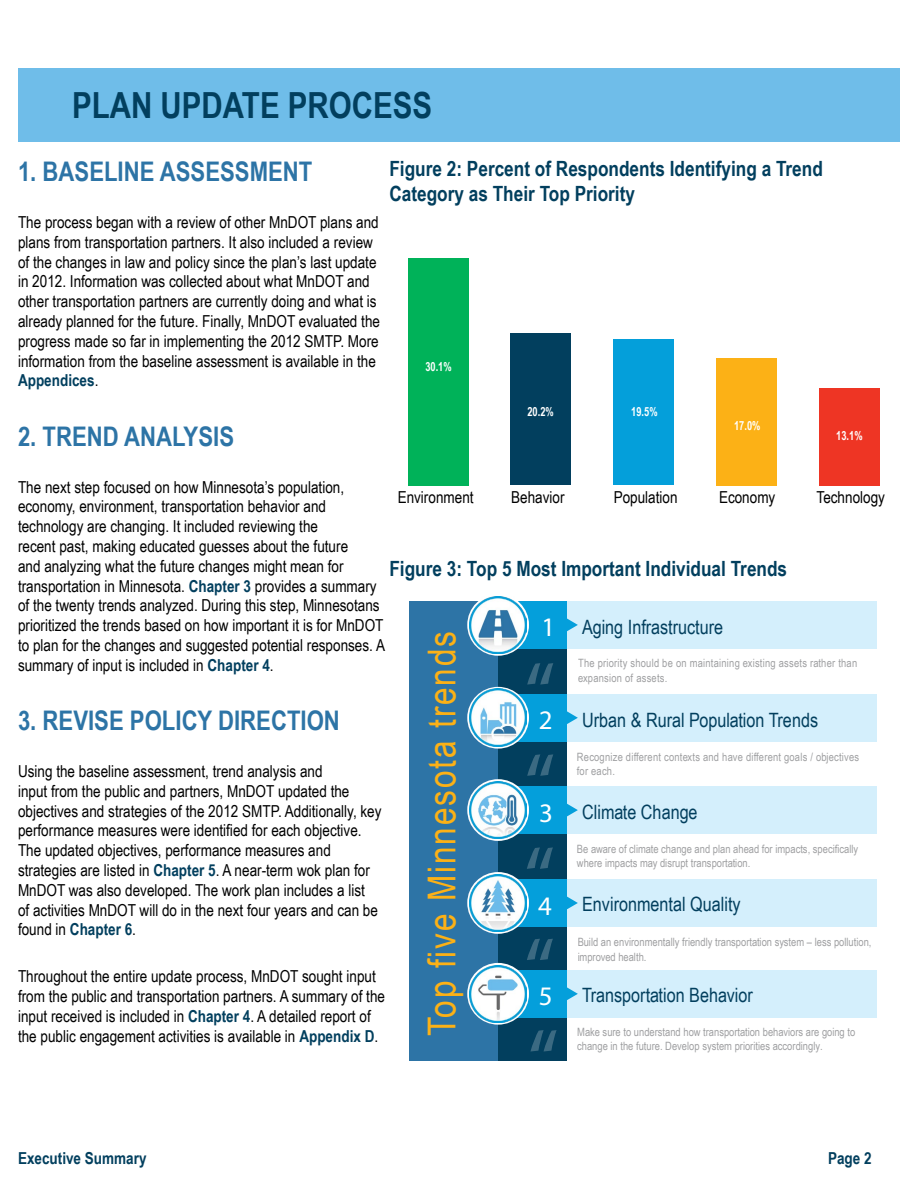
<style>
.page{position:relative;width:918px;height:1188px;background:#fff}
.page>*{position:absolute;margin:0;border:0;box-sizing:border-box;transform-origin:0 0}
.t1{font:87.75px "Oswald";color:#fff}
.t2{font:38.55px "Arial Narrow";letter-spacing:.05em;color:#fcb116}
.Heading_1{font:700 36px "Arial Narrow";color:#023f5e}
.Heading_2{font:700 27px "Arial Narrow";color:#2d74a6}
.Figure_Titles{font:700 21px/25.2px "Arial Narrow";color:#023f5e}
.t3{font:19.8px "Arial Narrow";color:#023f5e}
.Body{font:16.5px/19.8px "Arial Narrow";color:#000}
.t4{font:700 16.5px "Arial Narrow";color:#023f5e}
.t5{font:700 12.6px "Arial Narrow";color:#fff;scale:.9 1}
.t6{font:11.55px "Arial Narrow";color:#000;scale:.9 1}
.t7{font:11.4px/13.8px "Arial Narrow";color:#6d6e71}
.t8{font:11.4px/15.6px "Arial Narrow";letter-spacing:.02em;color:#6d6e71}
.s1{font-weight:700;color:#023f5e}
.s2{font-family:"Oswald";font-size:26.85px;color:#fff}
</style>
<div class="page">
<div style="left:18px;top:68px;width:882px;height:74px;background:#6fbde9"></div>
<div style="left:819px;top:388px;width:61px;height:97px;background:#ee3524"></div>
<div style="left:716px;top:358px;width:61px;height:127px;background:#fcb116"></div>
<div style="left:613px;top:340px;width:61px;height:145px;background:#049fda"></div>
<div style="left:510px;top:333px;width:61px;height:152px;background:#023f5e"></div>
<div style="left:408px;top:258px;width:61px;height:227px;background:#00b259"></div>
<div style="left:410px;top:601px;width:88px;height:460px;background:#2d74a6"></div>
<div style="left:498px;top:601px;width:69px;height:460px;background:#023f5e"></div>
<div style="left:564px;top:694px;width:313px;height:48px;background:#d4effc"></div>
<div style="left:499px;top:694px;width:68px;height:48px;background:#049fdb"></div>
<svg style="left:567px;top:711px;width:11px;height:13px"></svg>
<svg style="left:467px;top:687px;width:62px;height:62px"></svg>
<img style="left:469px;top:689px;width:58px;height:57px">
<div style="left:562px;top:786px;width:315px;height:48px;background:#d4effc"></div>
<div style="left:499px;top:786px;width:68px;height:48px;background:#049fdb"></div>
<svg style="left:567px;top:803px;width:11px;height:14px"></svg>
<svg style="left:467px;top:779px;width:62px;height:62px"></svg>
<img style="left:469px;top:781px;width:58px;height:58px">
<div style="left:562px;top:879px;width:315px;height:48px;background:#d4effc"></div>
<div style="left:499px;top:879px;width:68px;height:48px;background:#049fdb"></div>
<svg style="left:567px;top:896px;width:11px;height:14px"></svg>
<svg style="left:467px;top:872px;width:62px;height:62px"></svg>
<img style="left:469px;top:874px;width:58px;height:58px">
<div style="left:562px;top:970px;width:315px;height:48px;background:#d4effc"></div>
<div style="left:499px;top:970px;width:68px;height:48px;background:#049fdb"></div>
<svg style="left:567px;top:987px;width:11px;height:13px"></svg>
<svg style="left:467px;top:963px;width:62px;height:62px"></svg>
<img style="left:469px;top:965px;width:58px;height:58px">
<div style="left:565px;top:601px;width:312px;height:48px;background:#d4effc"></div>
<div style="left:499px;top:601px;width:68px;height:48px;background:#049fdb"></div>
<svg style="left:467px;top:594px;width:62px;height:62px"></svg>
<img style="left:469px;top:596px;width:58px;height:58px">
<svg style="left:567px;top:618px;width:11px;height:14px"></svg>
<p class="Heading_1" style="left:72px;top:78px;width:362px">PLAN UPDATE PROCESS</p>
<p class="Figure_Titles" style="left:389px;top:155px;width:435px">Figure 2: Percent of Respondents Identifying a Trend<br>Category as Their Top Priority</p>
<p class="Heading_2" style="left:18px;top:151px;width:296px">1. BASELINE ASSESSMENT</p>
<p class="Body" style="left:18px;top:212px;width:364px">The process began with a review of other MnDOT plans and plans from transportation partners. It also included a review of the changes in law and policy since the plan’s last update in 2012. Information was collected about what MnDOT and other transportation partners are currently doing and what is already planned for the future. Finally, MnDOT evaluated the progress made so far in implementing the 2012 SMTP. More information from the baseline assessment is available in the <span class="s1">Appendices</span>.</p>
<p class="Heading_2" style="left:18px;top:416px;width:218px">2. TREND ANALYSIS</p>
<p class="Body" style="left:18px;top:476px;width:369px">The next step focused on how Minnesota’s population, economy, environment, transportation behavior and technology are changing. It included reviewing the<br>recent past, making educated guesses about the future<br>and analyzing what the future changes might mean for transportation in Minnesota. <span class="s1">Chapter 3</span> provides a summary of the twenty trends analyzed. During this step, Minnesotans prioritized the trends based on how important it is for MnDOT to plan for the changes and suggested potential responses. A summary of input is included in <span class="s1">Chapter 4</span>.</p>
<p class="Heading_2" style="left:18px;top:700px;width:323px">3. REVISE POLICY DIRECTION</p>
<p class="Body" style="left:18px;top:761px;width:365px">Using the baseline assessment, trend analysis and<br>input from the public and partners, MnDOT updated the objectives and strategies of the 2012 SMTP. Additionally, key performance measures were identified for each objective.<br>The updated objectives, performance measures and strategies are listed in <span class="s1">Chapter 5</span>. A near-term wok plan for MnDOT was also developed. The work plan includes a list<br>of activities MnDOT will do in the next four years and can be found in <span class="s1">Chapter 6</span>.</p>
<p class="Body" style="left:18px;top:966px;width:369px">Throughout the entire update process, MnDOT sought input from the public and transportation partners. A summary of the input received is included in <span class="s1">Chapter 4</span>. A detailed report of the public engagement activities is available in <span class="s1">Appendix D</span>.</p>
<p class="t5" style="left:425px;top:357px;width:31px">30.1%</p>
<p class="t5" style="left:527px;top:403px;width:31px">20.2%</p>
<p class="t5" style="left:631px;top:402px;width:31px">19.5%</p>
<p class="t5" style="left:734px;top:416px;width:31px">17.0%</p>
<p class="t5" style="left:836px;top:426px;width:31px">13.1%</p>
<p class="Body" style="left:398px;top:486px;width:77px">Environment</p>
<p class="Body" style="left:511px;top:486px;width:55px">Behavior</p>
<p class="Body" style="left:614px;top:486px;width:65px">Population</p>
<p class="Body" style="left:719px;top:486px;width:58px">Economy</p>
<p class="Body" style="left:817px;top:486px;width:70px">Technology</p>
<p class="t6" style="left:415px;top:490px;width:55px">Environment</p>
<p class="t6" style="left:524px;top:490px;width:39px">Behavior</p>
<p class="t6" style="left:623px;top:490px;width:46px">Population</p>
<p class="t6" style="left:728px;top:490px;width:41px">Economy</p>
<p class="t6" style="left:827px;top:490px;width:51px">Technology</p>
<p class="Figure_Titles" style="left:389px;top:555px;width:399px">Figure 3: Top 5 Most Important Individual Trends</p>
<p class="t3" style="left:542px;top:613px;width:183px"><span class="s2">1</span> Aging Infrastructure</p>
<p class="t2" style="left:414px;top:1036px;width:407px;rotate:-90deg">Top five Minnesota trends</p>
<p class="t8" style="left:578px;top:655px;width:281px">The priority should be on maintaining existing assets rather than expansion of assets.</p>
<h1 class="t1" style="left:524px;top:640px;width:33px">“</h1>
<p class="t3" style="left:539px;top:705px;width:281px"><span class="s2">2</span> Urban &amp; Rural Population Trends</p>
<h1 class="t1" style="left:524px;top:731px;width:33px">“</h1>
<p class="t8" style="left:577px;top:750px;width:284px;line-height:13.8px">Recognize different contexts and have different goals / objectives for each.</p>
<p class="t3" style="left:539px;top:797px;width:160px"><span class="s2">3</span> Climate Change</p>
<h1 class="t1" style="left:524px;top:824px;width:33px">“</h1>
<p class="t7" style="left:577px;top:842px;width:283px">Be aware of climate change and plan ahead for impacts, specifically where impacts may disrupt transportation.</p>
<p class="t3" style="left:538px;top:890px;width:204px"><span class="s2">4</span> Environmental Quality</p>
<h1 class="t1" style="left:524px;top:915px;width:33px">“</h1>
<p class="t7" style="left:577px;top:933px;width:296px;line-height:15.6px">Build an environmentally friendly transportation system – less pollution, improved health.</p>
<p class="t3" style="left:539px;top:980px;width:216px"><span class="s2">5</span> Transportation Behavior</p>
<h1 class="t1" style="left:527px;top:1007px;width:33px">“</h1>
<p class="t7" style="left:577px;top:1025px;width:280px">Make sure to understand how transportation behaviors are going to change in the future. Develop system priorities accordingly.</p>
<p class="t4" style="left:18px;top:1146px;width:130px">Executive Summary</p>
<p class="t4" style="left:828px;top:1146px;width:45px">Page 2</p>
</div>
